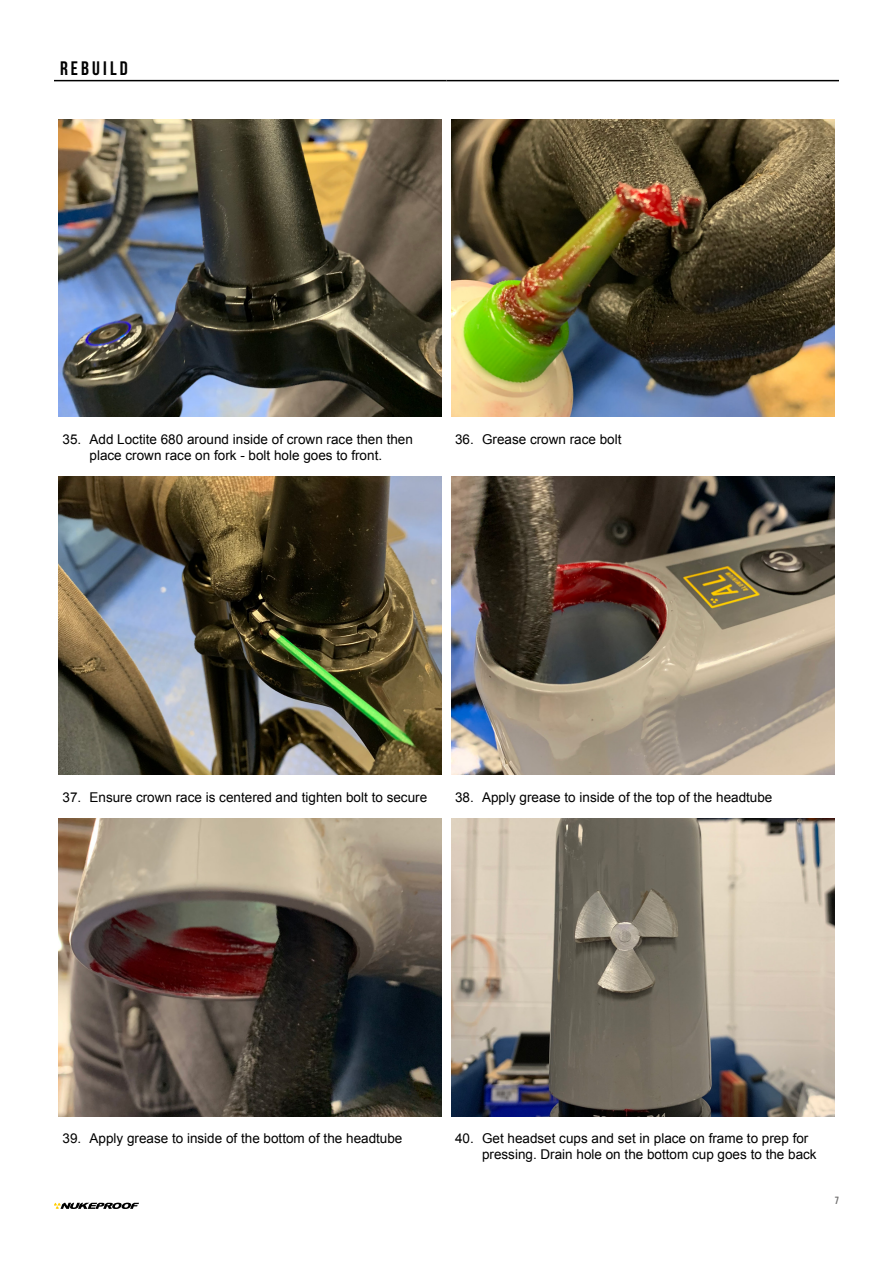
<style>
.page{position:relative;width:893px;height:1263px;background:#fff}
.page>*{position:absolute;margin:0;border:0;box-sizing:border-box;transform-origin:0 0}
.t1{font:700 19.5px "Bebas Neue";letter-spacing:.16em;color:#000}
.t2{font:13.5px/16.2px "Arial";color:#000;text-align:center}
.t3{font:10.5px "Bebas Neue";color:#706f6f}
</style>
<div class="page">
<svg style="left:54px;top:1203px;width:85px;height:6px"></svg>
<hr style="left:54px;top:80px;width:392px;height:1px;background:#000">
<hr style="left:446px;top:80px;width:393px;height:1px;background:#000">
<img style="left:59px;top:119px;width:383px;height:298px">
<img style="left:451px;top:119px;width:383px;height:298px">
<img style="left:59px;top:477px;width:383px;height:298px">
<img style="left:451px;top:477px;width:383px;height:298px">
<img style="left:59px;top:818px;width:383px;height:298px">
<img style="left:451px;top:818px;width:383px;height:298px">
<h1 class="t1" style="left:60px;top:57px;width:69px">REBUILD</h1>
<p class="t2" style="left:63px;top:431px;width:352px">35. Add Loctite 680 around inside of crown race then then place crown race on fork - bolt hole goes to front.</p>
<p class="t2" style="left:455px;top:431px;width:168px">36. Grease crown race bolt</p>
<p class="t2" style="left:63px;top:789px;width:366px">37. Ensure crown race is centered and tighten bolt to secure</p>
<p class="t2" style="left:455px;top:789px;width:319px">38. Apply grease to inside of the top of the headtube</p>
<p class="t2" style="left:63px;top:1130px;width:341px">39. Apply grease to inside of the bottom of the headtube</p>
<p class="t2" style="left:482px;top:1130px;width:336px;text-align:left;text-indent:-27px">40. Get headset cups and set in place on frame to prep for pressing. Drain hole on the bottom cup goes to the back</p>
<p class="t3" style="left:835px;top:1195px;width:6px">7</p>
</div>
